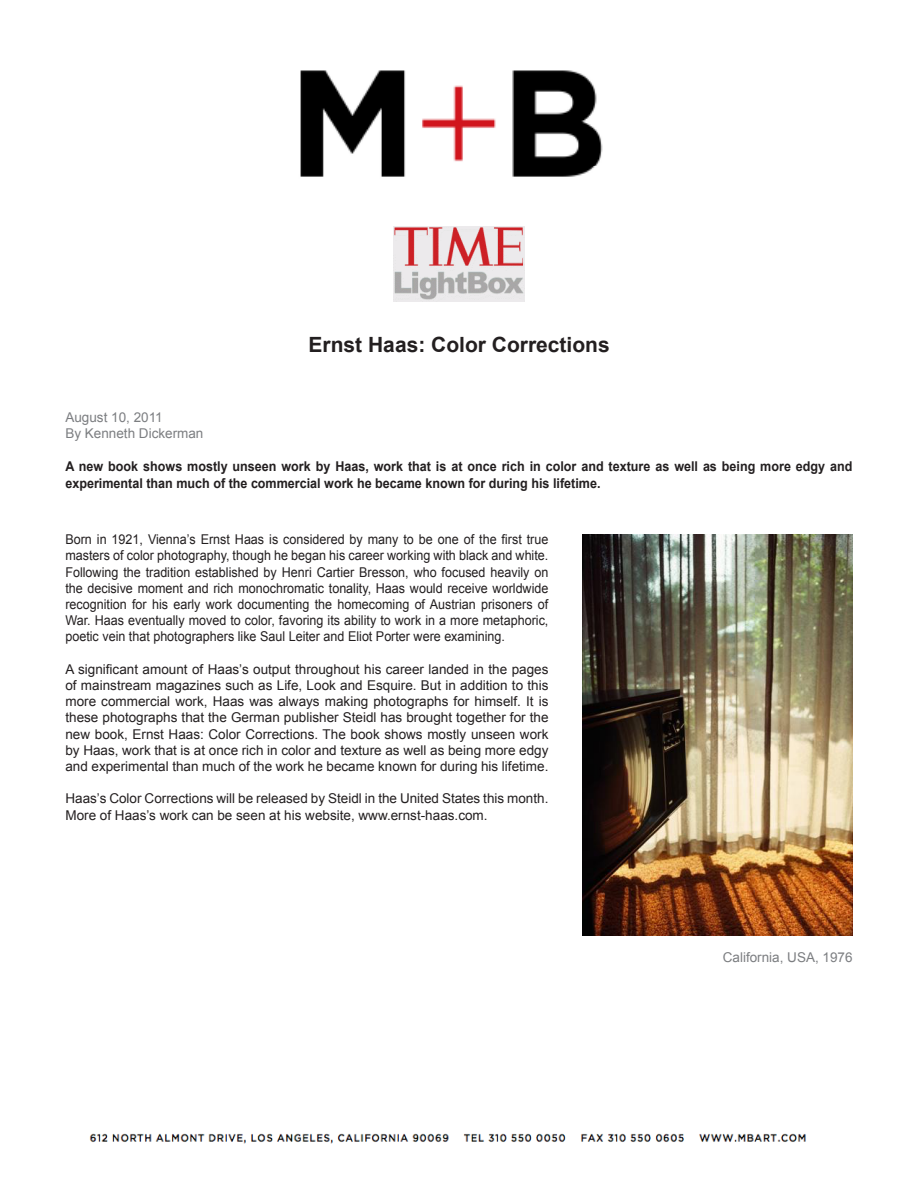
<style>
.page{position:relative;width:918px;height:1188px;background:#fff}
.page>*{position:absolute;margin:0;border:0;box-sizing:border-box;transform-origin:0 0}
.t1{font:700 21px "Arial";color:#231f20}
.t2{font:13.5px/16.2px "Arial";color:#231f20;text-align:justify}
.t3{font:13.5px/16.2px "Arial";color:#231f20;text-align:justify;scale:.93 1}
.t4{font:700 13.5px/16.2px "Arial";color:#231f20;scale:.93 1}
.t5{font:13.5px/16.2px "Arial";color:#7c7e81}
</style>
<div class="page">
<img style="left:300px;top:70px;width:553px;height:866px">
<img style="left:89px;top:1133px;width:717px;height:11px">
<img style="left:393px;top:227px;width:132px;height:75px">
<img style="left:583px;top:534px;width:270px;height:401px">
<h1 class="t1" style="left:309px;top:331px;width:303px">Ernst Haas: Color Corrections</h1>
<p class="t5" style="left:65px;top:409px;width:140px">August 10, 2011<br>By Kenneth Dickerman</p>
<p class="t4" style="left:65px;top:459px;width:848px">A new book shows mostly unseen work by Haas, work that is at once rich in color and texture as well as being more edgy and experimental than much of the commercial work he became known for during his lifetime.</p>
<p class="t3" style="left:65px;top:532px;width:521px">Born in 1921, Vienna’s Ernst Haas is considered by many to be one of the first true masters of color photography, though he began his career working with black and white.<br>Following the tradition established by Henri Cartier Bresson, who focused heavily on the decisive moment and rich monochromatic tonality, Haas would receive worldwide recognition for his early work documenting the homecoming of Austrian prisoners of War. Haas eventually moved to color, favoring its ability to work in a more metaphoric, poetic vein that photographers like Saul Leiter and Eliot Porter were examining.</p>
<p class="t2" style="left:65px;top:661px;width:485px">A significant amount of Haas’s output throughout his career landed in the pages of mainstream magazines such as Life, Look and Esquire. But in addition to this more commercial work, Haas was always making photographs for himself. It is these photographs that the German publisher Steidl has brought together for the new book, Ernst Haas: Color Corrections. The book shows mostly unseen work by Haas, work that is at once rich in color and texture as well as being more edgy and experimental than much of the work he became known for during his lifetime.</p>
<p class="t2" style="left:65px;top:791px;width:485px">Haas’s Color Corrections will be released by Steidl in the United States this month.<br>More of Haas’s work can be seen at his website, www.ernst-haas.com.</p>
<p class="t5" style="left:723px;top:949px;width:131px">California, USA, 1976</p>
</div>
